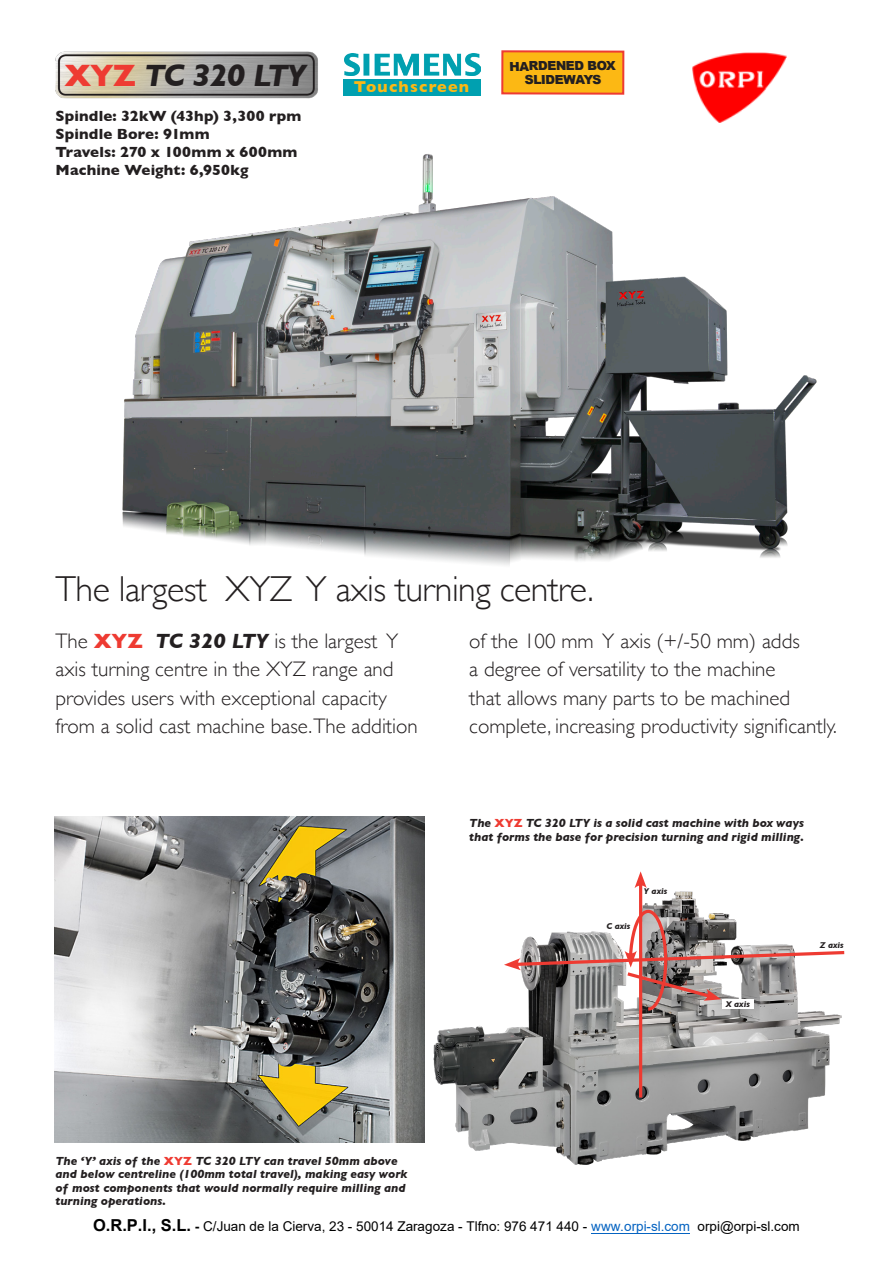
<style>
.page{position:relative;width:893px;height:1263px;background:#fff}
.page>*{position:absolute;margin:0;border:0;box-sizing:border-box;transform-origin:0 0}
.t1{font:300 36px "Gill Sans";letter-spacing:-.015em;color:#231f20}
.t2{font:italic 700 31.5px "Gill Sans";letter-spacing:-.035em;color:#231f20}
.t3{font:300 21px/28.5px "Gill Sans";color:#231f20}
.t4{font:700 16.05px "Gill Sans";letter-spacing:.08em;color:#fcb814}
.t5{font:700 15px "Gill Sans";letter-spacing:.01em;color:#231f20}
.t6{font:13.5px "Arial";color:#000}
.t7{font:900 12.45px/13.6px "Arial";letter-spacing:-.04em;color:#231f20;text-align:center}
.t8{font:italic 700 12px/13.5px "Gill Sans";color:#231f20}
.t9{font:italic 700 8.55px "Gill Sans";color:#231f20}
.s1{font-style:normal;color:#ee3b32}
.s2{font-weight:700;color:#ee3b32}
.s3{font-weight:700;font-style:italic}
.s4{font-weight:700;font-size:16.5px}
.s5{font-weight:700}
.s6{color:#0563c1}
</style>
<div class="page">
<img style="left:55px;top:51px;width:263px;height:48px">
<img style="left:122px;top:154px;width:695px;height:411px">
<img style="left:344px;top:54px;width:136px;height:21px">
<div style="left:343px;top:79px;width:137px;height:16px;background:#00a0b0"></div>
<img style="left:433px;top:888px;width:409px;height:277px">
<hr style="left:639px;top:882px;width:3px;height:215px;background:#ee3b32">
<svg style="left:634px;top:871px;width:13px;height:17px"></svg>
<svg style="left:504px;top:908px;width:341px;height:104px"></svg>
<div style="left:722px;top:1000px;width:32px;height:9px;background:#fff"></div>
<img style="left:54px;top:816px;width:371px;height:327px">
<div style="left:502px;top:51px;width:121px;height:43px;background:#fcb814"></div>
<div style="left:501px;top:50px;width:123px;height:45px;border:2px solid #ee3b32"></div>
<img style="left:693px;top:53px;width:93px;height:69px">
<hr style="left:591px;top:1232px;width:99px;height:1px;background:#0563c1">
<p class="t2" style="left:65px;top:57px;width:243px"><span class="s1">XYZ</span> TC 320 LTY</p>
<p class="t5" style="left:56px;top:104px;width:247px">Spindle: 32kW (43hp) 3,300 rpm</p>
<p class="t5" style="left:56px;top:122px;width:156px">Spindle Bore: 91mm</p>
<p class="t5" style="left:56px;top:140px;width:243px">Travels: 270 x 100mm x 600mm</p>
<p class="t5" style="left:56px;top:158px;width:194px">Machine Weight: 6,950kg</p>
<p class="t4" style="left:354px;top:74px;width:117px">Touchscreen</p>
<p class="t7" style="left:510px;top:59px;width:108px">HARDENED BOX<br>SLIDEWAYS</p>
<p class="t1" style="left:56px;top:561px;width:540px">The largest XYZ Y axis turning centre.</p>
<p class="t3" style="left:55px;top:625px;width:364px">The <span class="s2">XYZ</span> <span class="s3">TC 320 LTY</span> is the largest Y axis turning centre in the XYZ range and provides users with exceptional capacity from a solid cast machine base.The addition</p>
<p class="t3" style="left:469px;top:625px;width:369px">of the 100 mm Y axis (+/-50 mm) adds<br>a degree of versatility to the machine<br>that allows many parts to be machined complete, increasing productivity significantly.</p>
<p class="t8" style="left:469px;top:816px;width:336px;line-height:14.4px">The <span class="s1">XYZ</span> TC 320 LTY is a solid cast machine with box ways that forms the base for precision turning and rigid milling.</p>
<p class="t9" style="left:607px;top:921px;width:25px">C axis</p>
<p class="t9" style="left:644px;top:886px;width:25px">Y axis</p>
<p class="t9" style="left:726px;top:999px;width:26px">X axis</p>
<p class="t9" style="left:820px;top:940px;width:25px">Z axis</p>
<p class="t8" style="left:55px;top:1153px;width:353px">The ‘Y’ axis of the <span class="s1">XYZ</span> TC 320 LTY can travel 50mm above and below centreline (100mm total travel), making easy work of most components that would normally require milling and turning operations.</p>
<p class="t6" style="left:93px;top:1219px;width:708px"><span class="s4">O.R.P.I., S.L.</span> <span class="s5">-</span> C/Juan de la Cierva, 23 - 50014 Zaragoza - Tlfno: 976 471 440 - <span class="s6">www.orpi-sl.com</span> orpi@orpi-sl.com</p>
</div>
